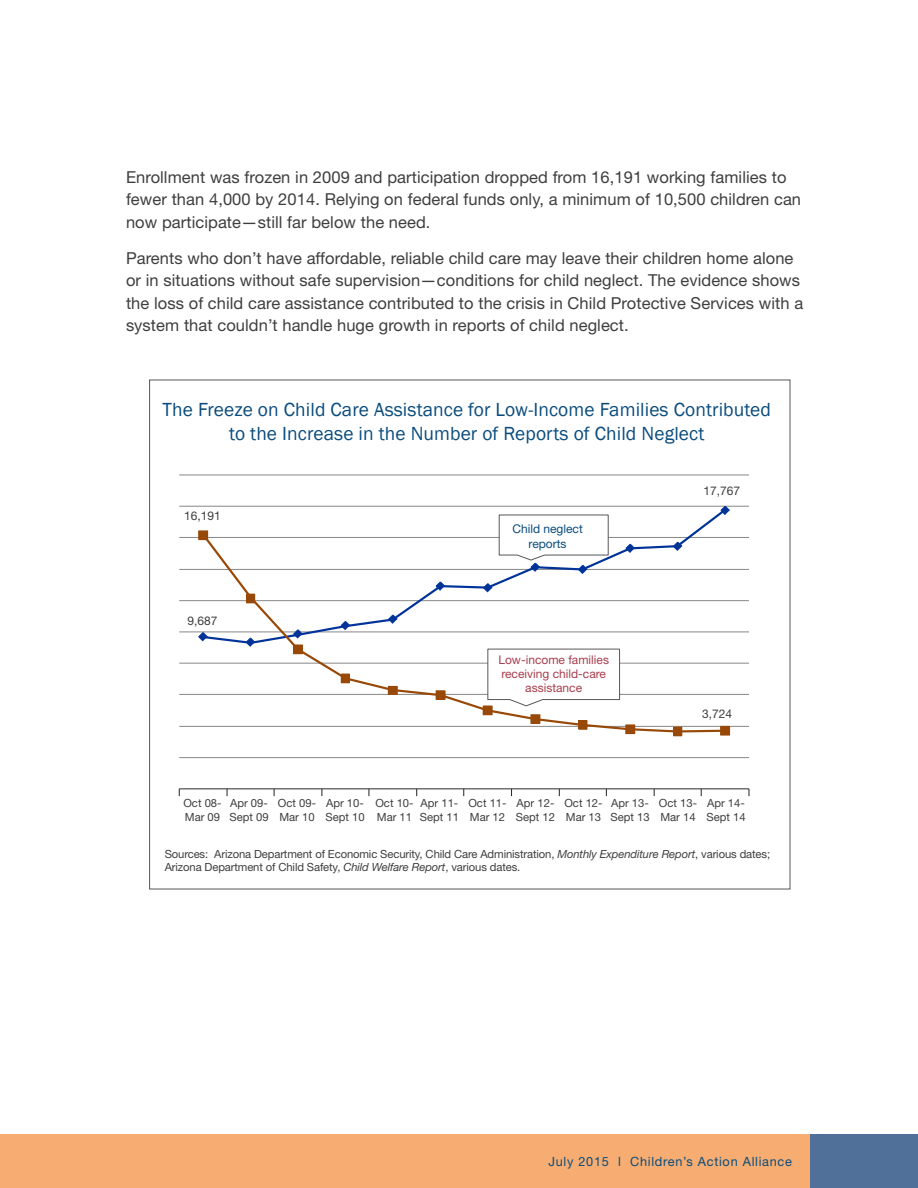
<style>
.page{position:relative;width:918px;height:1188px;background:#fff}
.page>*{position:absolute;margin:0;border:0;box-sizing:border-box;transform-origin:0 0}
.table_title{font:19.5px/23.4px "Franklin Gothic";letter-spacing:.005em;color:#0a4c7d;text-align:center}
.body_text{font:16.5px/22.5px "Helvetica Neue LT Std";letter-spacing:.005em;color:#3e3e3f}
.t1{font:12.75px "Helvetica Neue LT Std";letter-spacing:.055em;color:#0a4c7d}
.table_text_2{font:12px/14.4px "Helvetica Neue LT Std";color:#a73e4d;text-align:center}
.table_text_2-2{font:12px "Helvetica Neue LT Std";color:#3e3e3f}
.table_text_2-3{font:12px/14.4px "Helvetica Neue LT Std";color:#0a4c7d;text-align:center}
.table_notes{font:11.25px/13.5px "Helvetica Neue LT Std";letter-spacing:-.01em;color:#3e3e3f}
.table_text_2-4{font:11.25px "Helvetica Neue LT Std";color:#3e3e3f}
.s1{font-style:italic}
</style>
<div class="page">
<div style="left:0;top:1134px;width:810px;height:54px;background:#f7ad71"></div>
<div style="left:810px;top:1134px;width:108px;height:54px;background:#517099"></div>
<hr style="left:179px;top:757px;width:570px;height:1px;background:#868686">
<hr style="left:179px;top:726px;width:570px;height:1px;background:#868686">
<hr style="left:179px;top:694px;width:570px;height:1px;background:#868686">
<hr style="left:179px;top:663px;width:570px;height:1px;background:#868686">
<hr style="left:179px;top:632px;width:570px;height:1px;background:#868686">
<hr style="left:179px;top:600px;width:570px;height:1px;background:#868686">
<hr style="left:179px;top:569px;width:570px;height:1px;background:#868686">
<hr style="left:179px;top:537px;width:570px;height:1px;background:#868686">
<hr style="left:179px;top:506px;width:570px;height:1px;background:#868686">
<hr style="left:179px;top:475px;width:570px;height:1px;background:#868686">
<hr style="left:179px;top:788px;width:570px;height:1px;background:#262626">
<svg style="left:720px;top:505px;width:11px;height:10px"></svg>
<svg style="left:200px;top:532px;width:527px;height:202px"></svg>
<div style="left:199px;top:531px;width:9px;height:9px;background:#984807"></div>
<div style="left:198px;top:531px;width:10px;height:9px;border:1px solid #984807"></div>
<div style="left:246px;top:594px;width:9px;height:9px;background:#984807"></div>
<div style="left:294px;top:645px;width:8px;height:9px;background:#984807"></div>
<div style="left:293px;top:645px;width:10px;height:9px;border:1px solid #984807"></div>
<div style="left:341px;top:674px;width:9px;height:9px;background:#984807"></div>
<div style="left:388px;top:686px;width:9px;height:8px;background:#984807"></div>
<div style="left:388px;top:686px;width:10px;height:9px;border:1px solid #984807"></div>
<div style="left:436px;top:691px;width:9px;height:8px;background:#984807"></div>
<div style="left:436px;top:690px;width:9px;height:10px;border:1px solid #984807"></div>
<div style="left:483px;top:706px;width:9px;height:9px;background:#984807"></div>
<div style="left:531px;top:715px;width:9px;height:8px;background:#984807"></div>
<div style="left:531px;top:714px;width:9px;height:10px;border:1px solid #984807"></div>
<div style="left:579px;top:721px;width:8px;height:8px;background:#984807"></div>
<div style="left:578px;top:720px;width:9px;height:10px;border:1px solid #984807"></div>
<div style="left:626px;top:725px;width:9px;height:9px;background:#984807"></div>
<div style="left:625px;top:725px;width:10px;height:9px;border:1px solid #984807"></div>
<div style="left:674px;top:727px;width:8px;height:9px;background:#984807"></div>
<div style="left:673px;top:727px;width:9px;height:9px;border:1px solid #984807"></div>
<div style="left:721px;top:726px;width:9px;height:9px;background:#984807"></div>
<div style="left:720px;top:726px;width:10px;height:9px;border:1px solid #984807"></div>
<svg style="left:499px;top:515px;width:110px;height:60px"></svg>
<svg style="left:487px;top:649px;width:133px;height:57px"></svg>
<p class="body_text" style="left:126px;top:165px;width:677px">Enrollment was frozen in 2009 and participation dropped from 16,191 working families to fewer than 4,000 by 2014. Relying on federal funds only, a minimum of 10,500 children can now participate—still far below the need.</p>
<p class="body_text" style="left:126px;top:246px;width:679px">Parents who don’t have affordable, reliable child care may leave their children home alone or in situations without safe supervision—conditions for child neglect. The evidence shows the loss of child care assistance contributed to the crisis in Child Protective Services with a system that couldn’t handle huge growth in reports of child neglect.</p>
<p class="table_title" style="left:163px;top:398px;width:610px">The Freeze on Child Care Assistance for Low-Income Families Contributed to the Increase in the Number of Reports of Child Neglect</p>
<p class="table_text_2-2" style="left:184px;top:508px;width:38px">16,191</p>
<p class="table_text_2-2" style="left:187px;top:614px;width:32px">9,687</p>
<p class="table_text_2-3" style="left:512px;top:522px;width:72px">Child neglect reports</p>
<p class="table_text_2" style="left:498px;top:652px;width:112px">Low-income families receiving child-care assistance</p>
<p class="table_text_2-2" style="left:703px;top:483px;width:38px">17,767</p>
<p class="table_text_2-2" style="left:702px;top:706px;width:32px">3,724</p>
<p class="table_text_2-4" style="left:183px;top:797px;width:563px">Oct 08- Apr 09- Oct 09- Apr 10- Oct 10- Apr 11- Oct 11- Apr 12- Oct 12- Apr 13- Oct 13- Apr 14-</p>
<p class="table_text_2-4" style="left:185px;top:810px;width:562px">Mar 09 Sept 09 Mar 10 Sept 10 Mar 11 Sept 11 Mar 12 Sept 12 Mar 13 Sept 13 Mar 14 Sept 14</p>
<p class="table_notes" style="left:165px;top:847px;width:607px">Sources: Arizona Department of Economic Security, Child Care Administration, <span class="s1">Monthly Expenditure Report</span>, various dates;<br>Arizona Department of Child Safety, <span class="s1">Child Welfare Report</span>, various dates.</p>
<p class="t1" style="left:549px;top:1154px;width:245px">July 2015 l Children’s Action Alliance</p>
</div>
